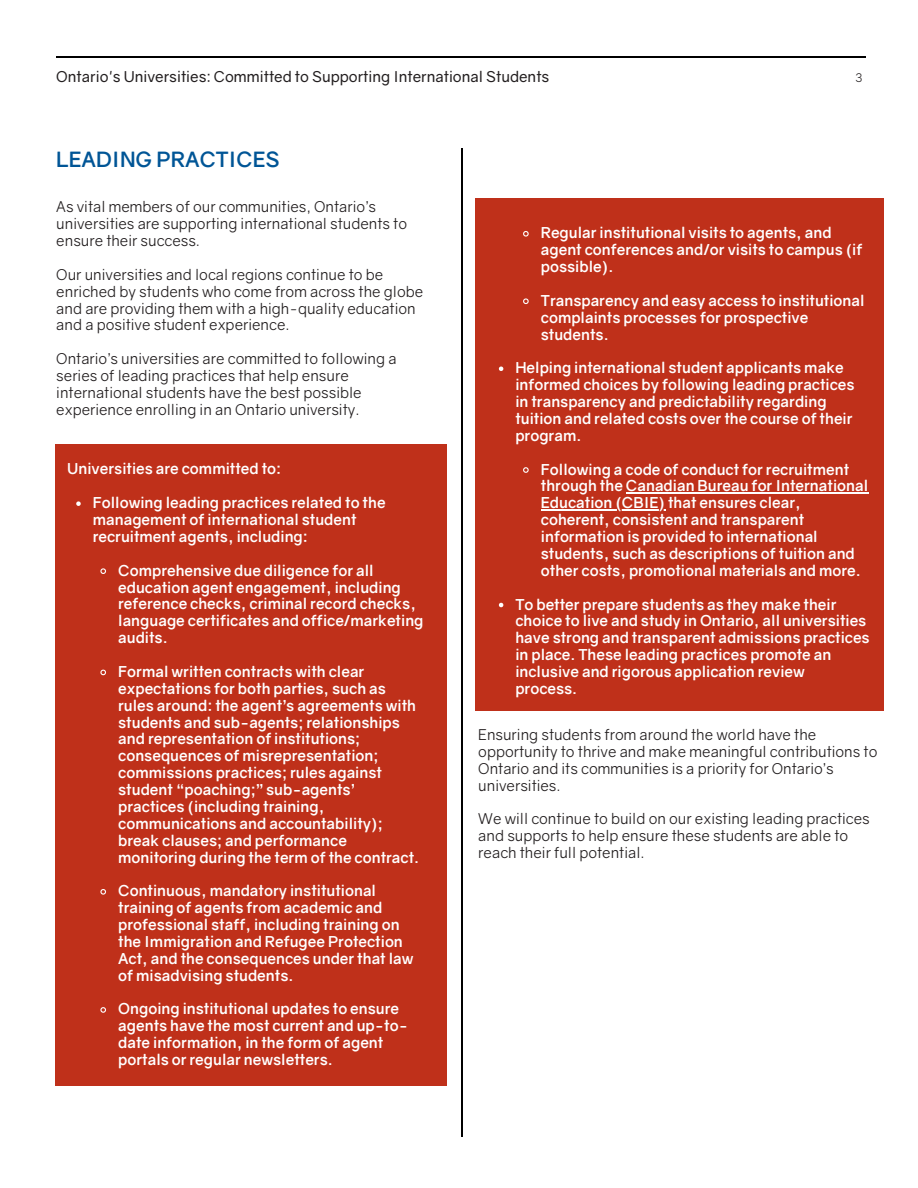
<style>
.page{position:relative;width:918px;height:1188px;background:#fff}
.page>*{position:absolute;margin:0;border:0;box-sizing:border-box;transform-origin:0 0}
.t1{font:700 21px "Gravity";color:#005596}
.t2{font:700 15px/16.8px "Gravity";color:#fff}
.t3{font:15px/16.8px "Gravity";color:#231f20}
.t4{font:15px "Gravity";color:#231f20}
.t5{font:12px "Gravity";color:#231f20}
</style>
<div class="page">
<hr style="left:462px;top:148px;width:1px;height:988px;background:#000">
<hr style="left:56px;top:56px;width:810px;height:1px;background:#000">
<div style="left:55px;top:444px;width:392px;height:641px;background:#bf301a"></div>
<div style="left:475px;top:199px;width:409px;height:512px;background:#bf301a"></div>
<svg style="left:523px;top:231px;width:6px;height:6px"></svg>
<svg style="left:523px;top:298px;width:6px;height:7px"></svg>
<svg style="left:499px;top:367px;width:4px;height:4px"></svg>
<svg style="left:523px;top:467px;width:6px;height:6px"></svg>
<hr style="left:626px;top:493px;width:242px;height:1px;background:#fff">
<hr style="left:541px;top:509px;width:124px;height:2px;background:#fff">
<svg style="left:499px;top:603px;width:4px;height:4px"></svg>
<svg style="left:76px;top:501px;width:5px;height:5px"></svg>
<svg style="left:100px;top:568px;width:6px;height:6px"></svg>
<svg style="left:100px;top:669px;width:6px;height:7px"></svg>
<svg style="left:100px;top:889px;width:6px;height:6px"></svg>
<svg style="left:100px;top:1007px;width:6px;height:6px"></svg>
<p class="t4" style="left:56px;top:67px;width:495px">Ontario's Universities: Committed to Supporting International Students</p>
<p class="t5" style="left:856px;top:70px;width:8px">3</p>
<h1 class="t1" style="left:56px;top:147px;width:225px">LEADING PRACTICES</h1>
<p class="t3" style="left:56px;top:198px;width:352px">As vital members of our communities, Ontario’s universities are supporting international students to ensure their success.</p>
<p class="t3" style="left:56px;top:266px;width:369px">Our universities and local regions continue to be enriched by students who come from across the globe and are providing them with a high-quality education and a positive student experience.</p>
<p class="t3" style="left:56px;top:350px;width:342px">Ontario’s universities are committed to following a series of leading practices that help ensure international students have the best possible experience enrolling in an Ontario university.</p>
<p class="t2" style="left:67px;top:460px;width:216px">Universities are committed to:</p>
<p class="t2" style="left:93px;top:494px;width:294px">Following leading practices related to the management of international student recruitment agents, including:</p>
<p class="t2" style="left:118px;top:562px;width:307px">Comprehensive due diligence for all education agent engagement, including reference checks, criminal record checks, language certificates and office/marketing audits.</p>
<p class="t2" style="left:118px;top:663px;width:303px">Formal written contracts with clear expectations for both parties, such as rules around: the agent’s agreements with students and sub-agents; relationships and representation of institutions; consequences of misrepresentation; commissions practices; rules against student “poaching;” sub-agents’ practices (including training, communications and accountability); break clauses; and performance monitoring during the term of the contract.</p>
<p class="t2" style="left:118px;top:882px;width:297px">Continuous, mandatory institutional training of agents from academic and professional staff, including training on the Immigration and Refugee Protection Act, and the consequences under that law of misadvising students.</p>
<p class="t2" style="left:118px;top:1000px;width:291px">Ongoing institutional updates to ensure agents have the most current and up-to&shy;date information, in the form of agent portals or regular newsletters.</p>
<p class="t2" style="left:541px;top:224px;width:323px">Regular institutional visits to agents, and agent conferences and/or visits to campus (if possible).</p>
<p class="t2" style="left:541px;top:292px;width:325px">Transparency and easy access to institutional complaints processes for prospective students.</p>
<p class="t2" style="left:515px;top:359px;width:341px">Helping international student applicants make informed choices by following leading practices in transparency and predictability regarding tuition and related costs over the course of their program.</p>
<p class="t2" style="left:541px;top:460px;width:329px">Following a code of conduct for recruitment through the Canadian Bureau for International Education (CBIE) that ensures clear, coherent, consistent and transparent information is provided to international students, such as descriptions of tuition and other costs, promotional materials and more.</p>
<p class="t2" style="left:515px;top:595px;width:356px">To better prepare students as they make their choice to live and study in Ontario, all universities have strong and transparent admissions practices in place. These leading practices promote an inclusive and rigorous application review process.</p>
<p class="t3" style="left:478px;top:726px;width:401px">Ensuring students from around the world have the opportunity to thrive and make meaningful contributions to Ontario and its communities is a priority for Ontario’s universities.</p>
<p class="t3" style="left:478px;top:810px;width:393px">We will continue to build on our existing leading practices and supports to help ensure these students are able to reach their full potential.</p>
</div>
